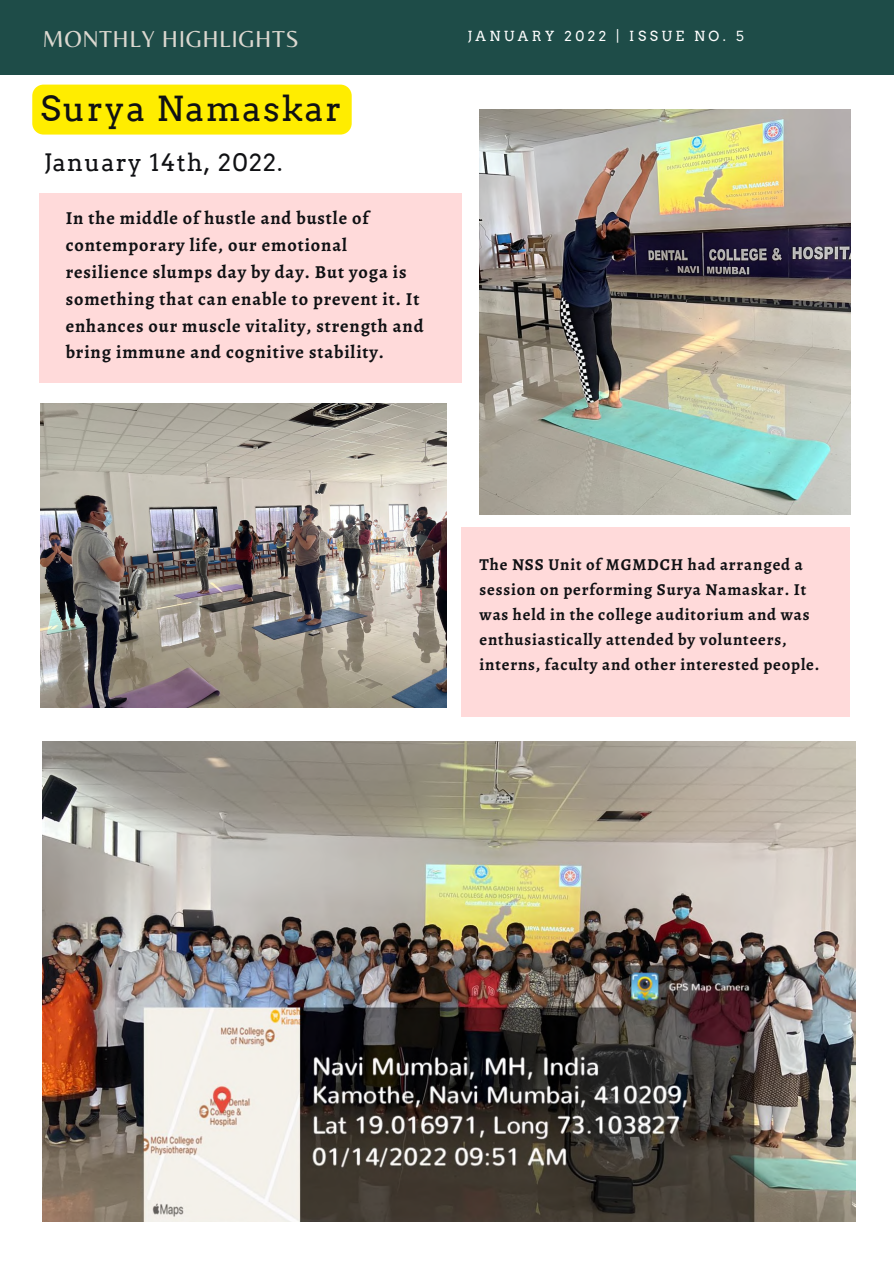
<style>
.page{position:relative;width:894px;height:1264px;background:#fff}
.page>*{position:absolute;margin:0;border:0;box-sizing:border-box;transform-origin:0 0}
.t1{font:34.5px "Arvo";letter-spacing:.05em;color:#101114}
.t2{font:24px "Arvo";letter-spacing:.05em;color:#101114}
.t3{font:24px "Belleza";letter-spacing:.02em;color:#dcd8d0}
.t4{font:700 18.3px/26.8px "Alegreya";letter-spacing:.05em;color:#101114}
.t5{font:700 16.65px/25px "Alegreya";letter-spacing:.05em;color:#101114}
.t6{font:13.95px "Arvo";letter-spacing:.25em;color:#fff}
</style>
<div class="page">
<div style="left:0;top:0;width:893px;height:74px;background:#1e4c48"></div>
<img style="left:479px;top:109px;width:371px;height:406px">
<img style="left:41px;top:403px;width:405px;height:304px">
<img style="left:43px;top:741px;width:811px;height:480px">
<div style="left:39px;top:193px;width:422px;height:189px;background:#ffdada"></div>
<div style="left:461px;top:527px;width:389px;height:189px;background:#ffdada"></div>
<div style="left:32px;top:85px;width:319px;height:49px;background:#ffed00"></div>
<h2 class="t3" style="left:43px;top:25px;width:257px">MONTHLY HIGHLIGHTS</h2>
<h1 class="t1" style="left:41px;top:88px;width:302px">Surya Namaskar</h1>
<h2 class="t2" style="left:44px;top:148px;width:240px">January 14th, 2022.</h2>
<p class="t4" style="left:66px;top:204px;width:359px">In the middle of hustle and bustle of contemporary life, our emotional resilience slumps day by day. But yoga is something that can enable to prevent it. It enhances our muscle vitality, strength and bring immune and cognitive stability.</p>
<p class="t6" style="left:467px;top:28px;width:278px">JANUARY 2022 | ISSUE NO. 5</p>
<p class="t5" style="left:479px;top:552px;width:341px">The NSS Unit of MGMDCH had arranged a session on performing Surya Namaskar. It was held in the college auditorium and was enthusiastically attended by volunteers, interns, faculty and other interested people.</p>
</div>
